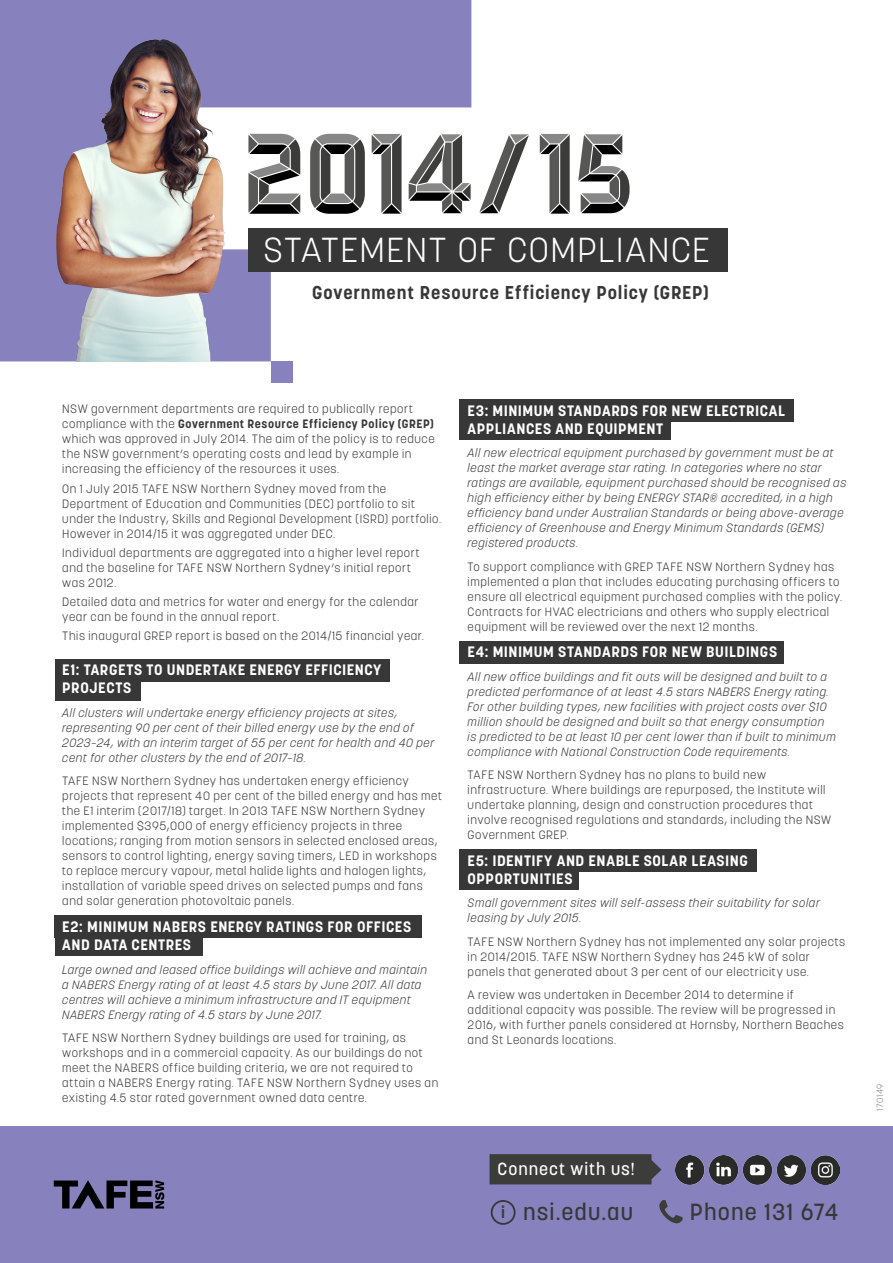
<style>
.page{position:relative;width:893px;height:1263px;background:#fff}
.page>*{position:absolute;margin:0;border:0;box-sizing:border-box;transform-origin:0 0}
.t1{font:300 34.5px "Korolev";letter-spacing:.04em;color:#fff}
.t2{font:500 23.1px "Korolev";letter-spacing:.05em;color:#373737}
.t3{font:700 18.45px "Korolev";letter-spacing:.05em;color:#373737}
.t4{font:500 17.4px "Korolev";letter-spacing:.055em;color:#fff}
.t5{font:700 15px/18px "Korolev";letter-spacing:.035em;color:#fff}
.t6{font:300 12px/15px "Korolev";letter-spacing:.05em;color:#373737}
.t7{font:italic 300 12px/15px "Korolev";letter-spacing:.045em;color:#373737}
.t8{font:300 9px "Korolev";letter-spacing:.055em;color:#818185}
.s1{font-weight:700}
.s2{font-weight:700;font-size:15.9px;color:#3c3c3b}
</style>
<div class="page">
<div style="left:55px;top:659px;width:335px;height:22px;background:#373737"></div>
<div style="left:459px;top:399px;width:335px;height:22px;background:#373737"></div>
<div style="left:459px;top:418px;width:211px;height:22px;background:#373737"></div>
<div style="left:459px;top:641px;width:325px;height:22px;background:#373737"></div>
<div style="left:459px;top:850px;width:298px;height:22px;background:#373737"></div>
<div style="left:459px;top:867px;width:120px;height:23px;background:#373737"></div>
<div style="left:55px;top:915px;width:367px;height:22px;background:#373737"></div>
<div style="left:55px;top:678px;width:85px;height:22px;background:#373737"></div>
<div style="left:55px;top:933px;width:148px;height:22px;background:#373737"></div>
<div style="left:0;top:1126px;width:893px;height:137px;background:#8781bd"></div>
<img style="left:675px;top:1155px;width:164px;height:30px">
<div style="left:491px;top:1200px;width:25px;height:25px;border:2px solid #373737;border-radius:50%"></div>
<svg style="left:659px;top:1200px;width:24px;height:23px"></svg>
<svg style="left:54px;top:1180px;width:110px;height:28px"></svg>
<svg style="left:490px;top:1154px;width:171px;height:30px;background:#3f3e40"></svg>
<svg style="left:0;top:0;width:471px;height:361px;fill:#8781bd"></svg>
<div style="left:271px;top:361px;width:21px;height:22px;background:#8781bd"></div>
<div style="left:248px;top:229px;width:480px;height:43px;background:#373737"></div>
<svg style="left:248px;top:134px;width:52px;height:80px"></svg>
<svg style="left:310px;top:134px;width:55px;height:80px"></svg>
<svg style="left:372px;top:134px;width:30px;height:80px"></svg>
<svg style="left:540px;top:134px;width:30px;height:80px"></svg>
<svg style="left:409px;top:134px;width:62px;height:79px"></svg>
<svg style="left:479px;top:134px;width:50px;height:79px"></svg>
<svg style="left:578px;top:134px;width:52px;height:79px"></svg>
<img style="left:27px;top:19px;width:219px;height:342px">
<h1 class="t1" style="left:263px;top:228px;width:449px">STATEMENT OF COMPLIANCE</h1>
<h3 class="t3" style="left:312px;top:281px;width:398px">Government Resource Efficiency Policy (GREP)</h3>
<p class="t6" style="left:62px;top:402px;width:374px">NSW government departments are required to publically report compliance with the <span class="s1">Government Resource Efficiency Policy (GREP) </span>which was approved in July 2014. The aim of the policy is to reduce the NSW government’s operating costs and lead by example in increasing the efficiency of the resources it uses.</p>
<p class="t6" style="left:62px;top:481px;width:380px">On 1 July 2015 TAFE NSW Northern Sydney moved from the Department of Education and Communities (DEC) portfolio to sit under the Industry, Skills and Regional Development (ISRD) portfolio.<br>However in 2014/15 it was aggregated under DEC.</p>
<p class="t6" style="left:62px;top:545px;width:359px">Individual departments are aggregated into a higher level report and the baseline for TAFE NSW Northern Sydney’s initial report was 2012.</p>
<p class="t6" style="left:62px;top:594px;width:358px">Detailed data and metrics for water and energy for the calendar year can be found in the annual report.</p>
<p class="t6" style="left:62px;top:629px;width:363px">This inaugural GREP report is based on the 2014/15 financial year.</p>
<p class="t5" style="left:62px;top:661px;width:321px">E1: TARGETS TO UNDERTAKE ENERGY EFFICIENCY<br>PROJECTS</p>
<p class="t7" style="left:62px;top:705px;width:374px">All clusters will undertake energy efficiency projects at sites, representing 90 per cent of their billed energy use by the end of 2023–24, with an interim target of 55 per cent for health and 40 per cent for other clusters by the end of 2017–18.</p>
<p class="t6" style="left:62px;top:774px;width:381px">TAFE NSW Northern Sydney has undertaken energy efficiency projects that represent 40 per cent of the billed energy and has met the E1 interim (2017/18) target. In 2013 TAFE NSW Northern Sydney implemented $395,000 of energy efficiency projects in three locations; ranging from motion sensors in selected enclosed areas, sensors to control lighting, energy saving timers, LED in workshops to replace mercury vapour, metal halide lights and halogen lights, installation of variable speed drives on selected pumps and fans and solar generation photovoltaic panels.</p>
<p class="t5" style="left:62px;top:918px;width:350px">E2: MINIMUM NABERS ENERGY RATINGS FOR OFFICES<br>AND DATA CENTRES</p>
<p class="t7" style="left:62px;top:962px;width:366px">Large owned and leased office buildings will achieve and maintain a NABERS Energy rating of at least 4.5 stars by June 2017. All data centres will achieve a minimum infrastructure and IT equipment NABERS Energy rating of 4.5 stars by June 2017.</p>
<p class="t6" style="left:62px;top:1030px;width:378px">TAFE NSW Northern Sydney buildings are used for training, as workshops and in a commercial capacity. As our buildings do not meet the NABERS office building criteria, we are not required to attain a NABERS Energy rating. TAFE NSW Northern Sydney uses an existing 4.5 star rated government owned data centre.</p>
<p class="t5" style="left:468px;top:401px;width:319px">E3: MINIMUM STANDARDS FOR NEW ELECTRICAL<br>APPLIANCES AND EQUIPMENT</p>
<p class="t7" style="left:468px;top:445px;width:380px">All new electrical equipment purchased by government must be at least the market average star rating. In categories where no star ratings are available, equipment purchased should be recognised as high efficiency either by being ENERGY STAR® accredited, in a high efficiency band under Australian Standards or being above-average efficiency of Greenhouse and Energy Minimum Standards (GEMS) registered products.</p>
<p class="t6" style="left:468px;top:559px;width:376px">To support compliance with GREP TAFE NSW Northern Sydney has implemented a plan that includes educating purchasing officers to ensure all electrical equipment purchased complies with the policy.<br>Contracts for HVAC electricians and others who supply electrical equipment will be reviewed over the next 12 months.</p>
<p class="t5" style="left:468px;top:643px;width:311px">E4: MINIMUM STANDARDS FOR NEW BUILDINGS</p>
<p class="t7" style="left:468px;top:669px;width:370px">All new office buildings and fit outs will be designed and built to a predicted performance of at least 4.5 stars NABERS Energy rating.<br>For other building types, new facilities with project costs over $10 million should be designed and built so that energy consumption is predicted to be at least 10 per cent lower than if built to minimum compliance with National Construction Code requirements.</p>
<p class="t6" style="left:468px;top:767px;width:365px">TAFE NSW Northern Sydney has no plans to build new infrastructure. Where buildings are repurposed, the Institute will undertake planning, design and construction procedures that involve recognised regulations and standards, including the NSW Government GREP.</p>
<p class="t5" style="left:468px;top:851px;width:282px">E5: IDENTIFY AND ENABLE SOLAR LEASING<br>OPPORTUNITIES</p>
<p class="t7" style="left:468px;top:895px;width:354px">Small government sites will self-assess their suitability for solar leasing by July 2015.</p>
<p class="t6" style="left:468px;top:934px;width:379px">TAFE NSW Northern Sydney has not implemented any solar projects in 2014/2015. TAFE NSW Northern Sydney has 245 kW of solar panels that generated about 3 per cent of our electricity use.</p>
<p class="t6" style="left:468px;top:988px;width:378px">A review was undertaken in December 2014 to determine if additional capacity was possible. The review will be progressed in 2016, with further panels considered at Hornsby, Northern Beaches and St Leonards locations.</p>
<h3 class="t4" style="left:498px;top:1158px;width:139px">Connect with us!</h3>
<h2 class="t2" style="left:501px;top:1198px;width:133px"><span class="s2">i</span> nsi.edu.au</h2>
<h2 class="t2" style="left:690px;top:1198px;width:150px">Phone 131 674</h2>
<p class="t8" style="left:874px;top:1110px;width:28px;rotate:-90deg">170149</p>
</div>
